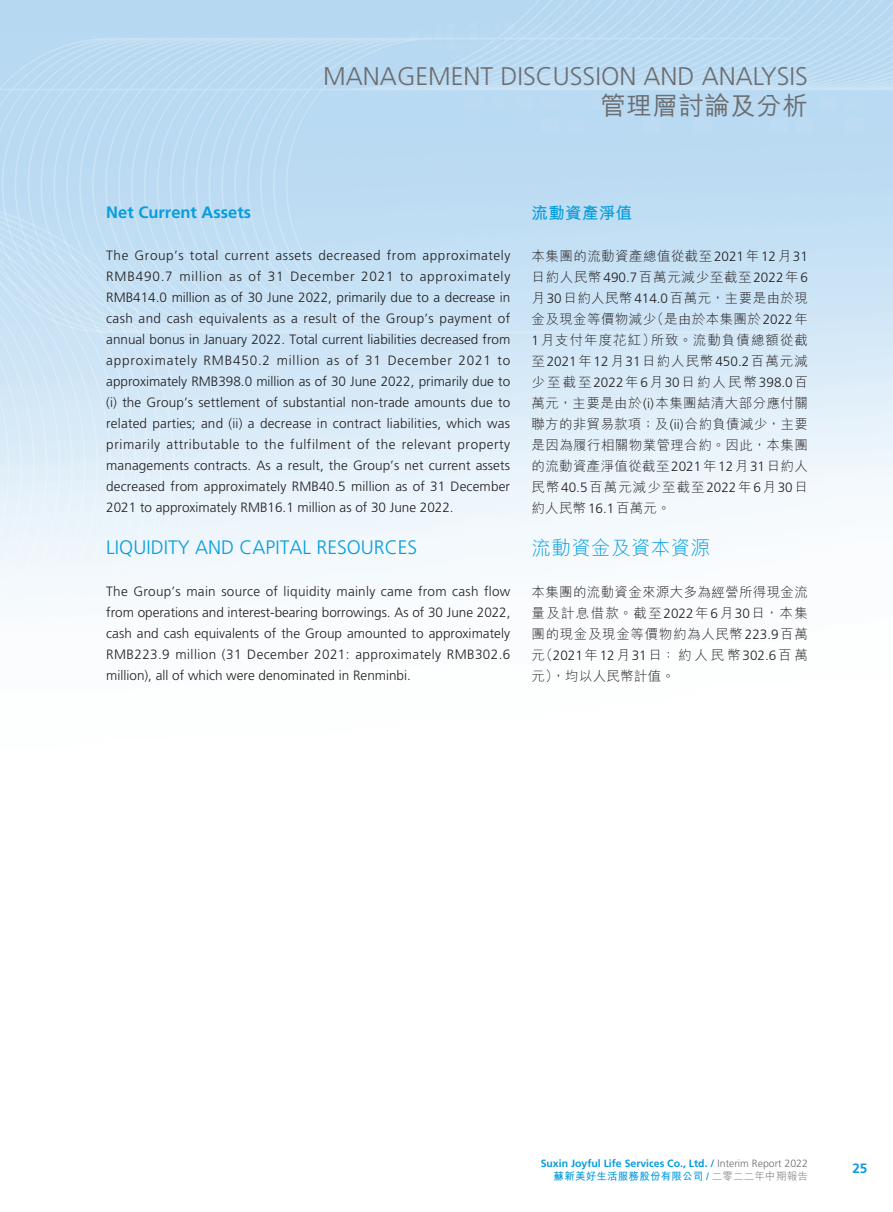
<style>
.page{position:relative;width:893px;height:1212px;background:#fff}
.page>*{position:absolute;margin:0;border:0;box-sizing:border-box;transform-origin:0 0}
.t1{font:300 25.5px "Frutiger LT Std";color:#6c6d70}
.t2{font:500 25.5px "M Hei HK";letter-spacing:.02em;color:#6c6d70}
._01_H1_E{font:300 19.5px "Frutiger LT Std";color:#069ddc}
._001_H1_C{font:300 19.5px "M Hei HK";letter-spacing:.02em;color:#069ddc}
._02_H2_E{font:700 16.5px "Frutiger LT Std";color:#069ddc}
._002_H2_C{font:700 16.5px "M Hei HK";letter-spacing:.02em;color:#069ddc}
._00_txt_E{font:300 13.5px/21px "Frutiger LT Std";color:#231f20;text-align:justify}
._000_txt_C{font:300 13.5px/21px "M Hei HK";letter-spacing:.03em;color:#231f20;text-align:justify}
.t3{font:700 13.5px "Frutiger LT Std";color:#069ddc}
.t4{font:700 10.5px "Frutiger LT Std";color:#069ddc}
.t5{font:700 10.5px "M Hei HK";letter-spacing:.02em;color:#069ddc}
.s1{font-family:"Frutiger LT Std"}
.s2{font-weight:300;color:#6c6d70}
.s3{font-family:"Frutiger LT Std";font-stretch:condensed}
</style>
<div class="page">
<img style="left:0;top:0;width:893px;height:607px">
<h1 class="t1" style="left:323px;top:62px;width:486px">MANAGEMENT DISCUSSION AND ANALYSIS</h1>
<h1 class="t2" style="left:600px;top:87px;width:209px">管理層討論及分析</h1>
<p class="_02_H2_E" style="left:106px;top:202px;width:146px">Net Current Assets</p>
<p class="_00_txt_E" style="left:106px;top:245px;width:406px">The Group’s total current assets decreased from approximately RMB490.7 million as of 31 December 2021 to approximately RMB414.0 million as of 30 June 2022, primarily due to a decrease in cash and cash equivalents as a result of the Group’s payment of annual bonus in January 2022. Total current liabilities decreased from approximately RMB450.2 million as of 31 December 2021 to approximately RMB398.0 million as of 30 June 2022, primarily due to (i) the Group’s settlement of substantial non-trade amounts due to related parties; and (ii) a decrease in contract liabilities, which was primarily attributable to the fulfilment of the relevant property managements contracts. As a result, the Group’s net current assets decreased from approximately RMB40.5 million as of 31 December 2021 to approximately RMB16.1 million as of 30 June 2022.</p>
<p class="_01_H1_E" style="left:106px;top:536px;width:312px">LIQUIDITY AND CAPITAL RESOURCES</p>
<p class="_00_txt_E" style="left:106px;top:581px;width:406px">The Group’s main source of liquidity mainly came from cash flow from operations and interest-bearing borrowings. As of 30 June 2022, cash and cash equivalents of the Group amounted to approximately RMB223.9 million (31 December 2021: approximately RMB302.6 million), all of which were denominated in Renminbi.</p>
<p class="_002_H2_C" style="left:531px;top:201px;width:102px">流動資產淨值</p>
<p class="_000_txt_C" style="left:531px;top:245px;width:278px">本集團的流動資產總值從截至<span class="s1">2021</span>年<span class="s1">12</span>月<span class="s1">31</span>日約人民幣<span class="s1">490.7</span>百萬元減少至截至<span class="s1">2022</span>年<span class="s1">6</span>月<span class="s1">30</span>日約人民幣<span class="s1">414.0</span>百萬元，主要是由於現金及現金等價物減少（是由於本集團於<span class="s1">2022</span>年<span class="s1">1</span>月支付年度花紅）所致。流動負債總額從截至<span class="s1">2021</span>年<span class="s1">12</span>月<span class="s1">31</span>日約人民幣<span class="s1">450.2</span>百萬元減少至截至<span class="s1">2022</span>年<span class="s1">6</span>月<span class="s1">30</span>日約人民幣<span class="s1">398.0</span>百萬元，主要是由於<span class="s1">(i)</span>本集團結清大部分應付關聯方的非貿易款項；及<span class="s1">(ii)</span>合約負債減少，主要是因為履行相關物業管理合約。因此，本集團的流動資產淨值從截至<span class="s1">2021</span>年<span class="s1">12</span>月<span class="s1">31</span>日約人民幣<span class="s1">40.5</span>百萬元減少至截至<span class="s1">2022</span>年<span class="s1">6</span>月<span class="s1">30</span>日約人民幣<span class="s1">16.1</span>百萬元。</p>
<p class="_001_H1_C" style="left:531px;top:538px;width:180px">流動資金及資本資源</p>
<p class="_000_txt_C" style="left:531px;top:581px;width:278px">本集團的流動資金來源大多為經營所得現金流量及計息借款。截至<span class="s1">2022</span>年<span class="s1">6</span>月<span class="s1">30</span>日，本集團的現金及現金等價物約為人民幣<span class="s1">223.9</span>百萬元（<span class="s1">2021</span>年<span class="s1">12</span>月<span class="s1">31</span>日：約人民幣<span class="s1">302.6</span>百萬元），均以人民幣計值。</p>
<p class="t4" style="left:541px;top:1157px;width:269px">Suxin Joyful Life Services Co., Ltd. / <span class="s2">Interim Report 2022</span></p>
<p class="t5" style="left:554px;top:1168px;width:256px">蘇新美好生活服務股份有限公司 <span class="s3">/</span> <span class="s2">二零二二年中期報告</span></p>
<p class="t3" style="left:852px;top:1161px;width:17px">25</p>
</div>
